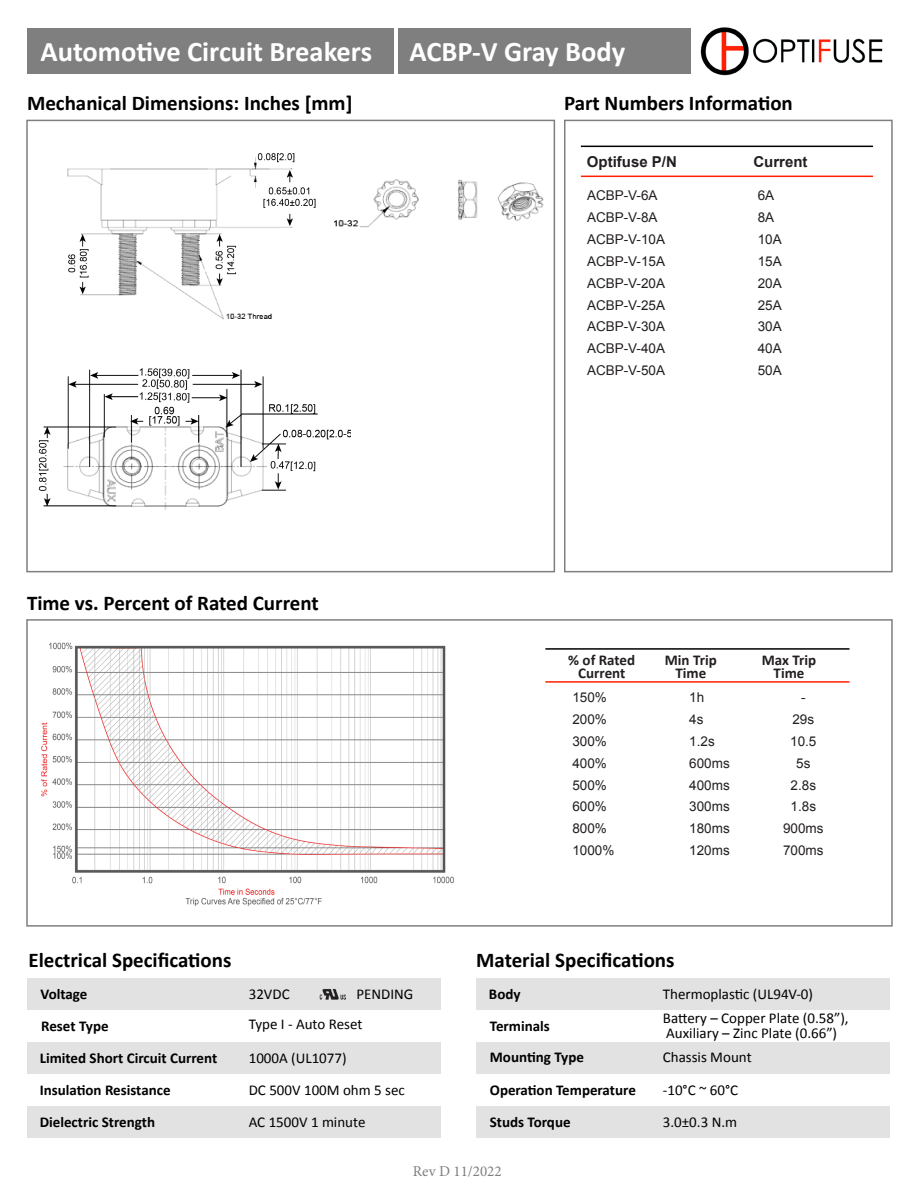
<style>
.page{position:relative;width:918px;height:1188px;background:#fff}
.page>*{position:absolute;margin:0;border:0;box-sizing:border-box;transform-origin:0 0}
.t1{font:700 28.5px "Calibri";color:#fff}
.t2{font:700 21px "Calibri";color:#000}
.t3{font:15px "Calibri";color:#000}
.t4{font:700 15px "Calibri";color:#000}
.t5{font:700 15px/13.5px "Calibri";color:#231f20;text-align:center}
.t6{font:700 15px "Arial";color:#231f20}
.t7{font:15px "Minion Pro";color:#7f7f7f}
.t8{font:13.5px "Arial";color:#231f20}
</style>
<div class="page">
<img style="left:701px;top:27px;width:182px;height:49px">
<div style="left:26px;top:120px;width:529px;height:452px;border:2px solid #7f7f7f"></div>
<div style="left:564px;top:120px;width:329px;height:452px;border:2px solid #7f7f7f"></div>
<div style="left:27px;top:978px;width:414px;height:32px;background:#e2e2e2"></div>
<div style="left:476px;top:978px;width:414px;height:32px;background:#e2e2e2"></div>
<div style="left:27px;top:1042px;width:414px;height:32px;background:#e2e2e2"></div>
<div style="left:476px;top:1042px;width:414px;height:32px;background:#e2e2e2"></div>
<div style="left:27px;top:1107px;width:414px;height:31px;background:#e2e2e2"></div>
<div style="left:476px;top:1107px;width:414px;height:31px;background:#e2e2e2"></div>
<hr style="left:581px;top:176px;width:292px;height:1px;background:#ff2100">
<hr style="left:581px;top:146px;width:292px;height:1px;background:#000">
<div style="left:27px;top:29px;width:366px;height:45px;background:#7f7f7f"></div>
<div style="left:399px;top:28px;width:292px;height:46px;background:#7f7f7f"></div>
<img style="left:319px;top:989px;width:28px;height:11px">
<img style="left:67px;top:153px;width:249px;height:167px">
<img style="left:38px;top:368px;width:313px;height:142px">
<img style="left:334px;top:179px;width:210px;height:49px">
<div style="left:26px;top:619px;width:867px;height:308px;border:2px solid #7f7f7f"></div>
<hr style="left:545px;top:681px;width:305px;height:2px;background:#ff2100">
<hr style="left:545px;top:648px;width:305px;height:2px;background:#000">
<img style="left:41px;top:642px;width:413px;height:264px">
<p class="t1" style="left:40px;top:31px;width:333px">Automotive Circuit Breakers</p>
<p class="t1" style="left:409px;top:31px;width:217px">ACBP-V Gray Body</p>
<p class="t2" style="left:27px;top:88px;width:327px">Mechanical Dimensions: Inches [mm]</p>
<p class="t2" style="left:564px;top:88px;width:230px">Part Numbers Information</p>
<p class="t2" style="left:27px;top:588px;width:293px">Time vs. Percent of Rated Current</p>
<p class="t6" style="left:587px;top:152px;width:92px">Optifuse P/N</p>
<p class="t6" style="left:753px;top:152px;width:56px">Current</p>
<p class="t8" style="left:587px;top:187px;width:72px">ACBP-V-6A</p>
<p class="t8" style="left:758px;top:187px;width:18px">6A</p>
<p class="t8" style="left:587px;top:209px;width:72px">ACBP-V-8A</p>
<p class="t8" style="left:758px;top:209px;width:18px">8A</p>
<p class="t8" style="left:587px;top:231px;width:80px">ACBP-V-10A</p>
<p class="t8" style="left:758px;top:231px;width:26px">10A</p>
<p class="t8" style="left:587px;top:252px;width:80px">ACBP-V-15A</p>
<p class="t8" style="left:758px;top:252px;width:26px">15A</p>
<p class="t8" style="left:587px;top:274px;width:80px">ACBP-V-20A</p>
<p class="t8" style="left:758px;top:274px;width:26px">20A</p>
<p class="t8" style="left:587px;top:296px;width:80px">ACBP-V-25A</p>
<p class="t8" style="left:758px;top:296px;width:26px">25A</p>
<p class="t8" style="left:587px;top:318px;width:80px">ACBP-V-30A</p>
<p class="t8" style="left:758px;top:318px;width:26px">30A</p>
<p class="t8" style="left:587px;top:340px;width:80px">ACBP-V-40A</p>
<p class="t8" style="left:758px;top:340px;width:26px">40A</p>
<p class="t8" style="left:587px;top:361px;width:80px">ACBP-V-50A</p>
<p class="t8" style="left:758px;top:361px;width:26px">50A</p>
<p class="t5" style="left:568px;top:653px;width:68px">% of Rated<br>Current</p>
<p class="t5" style="left:665px;top:653px;width:53px">Min Trip<br>Time</p>
<p class="t5" style="left:762px;top:653px;width:56px">Max Trip</p>
<p class="t5" style="left:774px;top:666px;width:32px">Time</p>
<p class="t8" style="left:572px;top:689px;width:36px">150%</p>
<p class="t8" style="left:689px;top:689px;width:17px">1h</p>
<p class="t8" style="left:801px;top:689px;width:6px">-</p>
<p class="t8" style="left:572px;top:711px;width:36px">200%</p>
<p class="t8" style="left:689px;top:711px;width:16px">4s</p>
<p class="t8" style="left:792px;top:711px;width:23px">29s</p>
<p class="t8" style="left:572px;top:732px;width:36px">300%</p>
<p class="t8" style="left:689px;top:732px;width:27px">1.2s</p>
<p class="t8" style="left:790px;top:732px;width:28px">10.5</p>
<p class="t8" style="left:572px;top:754px;width:36px">400%</p>
<p class="t8" style="left:689px;top:754px;width:42px">600ms</p>
<p class="t8" style="left:796px;top:754px;width:16px">5s</p>
<p class="t8" style="left:572px;top:776px;width:36px">500%</p>
<p class="t8" style="left:689px;top:776px;width:42px">400ms</p>
<p class="t8" style="left:791px;top:776px;width:27px">2.8s</p>
<p class="t8" style="left:572px;top:798px;width:36px">600%</p>
<p class="t8" style="left:689px;top:798px;width:42px">300ms</p>
<p class="t8" style="left:791px;top:798px;width:27px">1.8s</p>
<p class="t8" style="left:572px;top:820px;width:36px">800%</p>
<p class="t8" style="left:689px;top:820px;width:42px">180ms</p>
<p class="t8" style="left:783px;top:820px;width:42px">900ms</p>
<p class="t8" style="left:572px;top:842px;width:44px">1000%</p>
<p class="t8" style="left:689px;top:842px;width:42px">120ms</p>
<p class="t8" style="left:783px;top:842px;width:42px">700ms</p>
<p class="t2" style="left:28px;top:945px;width:205px">Electrical Specifications</p>
<p class="t2" style="left:476px;top:946px;width:200px">Material Specifications</p>
<p class="t3" style="left:663px;top:984px;width:152px">Thermoplastic (UL94V-0)</p>
<p class="t3" style="left:663px;top:1009px;width:187px">Battery – Copper Plate (0.58”),</p>
<p class="t3" style="left:666px;top:1024px;width:172px">Auxiliary – Zinc Plate (0.66”)</p>
<p class="t3" style="left:663px;top:1048px;width:90px">Chassis Mount</p>
<p class="t3" style="left:663px;top:1081px;width:77px">-10°C ~ 60°C</p>
<p class="t4" style="left:40px;top:983px;width:48px">Voltage</p>
<p class="t4" style="left:489px;top:983px;width:33px">Body</p>
<p class="t4" style="left:41px;top:1016px;width:69px">Reset Type</p>
<p class="t3" style="left:249px;top:984px;width:42px">32VDC</p>
<p class="t3" style="left:356px;top:984px;width:58px">PENDING</p>
<p class="t3" style="left:249px;top:1015px;width:115px">Type I - Auto Reset</p>
<p class="t4" style="left:490px;top:1016px;width:62px">Terminals</p>
<p class="t4" style="left:490px;top:1047px;width:96px">Mounting Type</p>
<p class="t4" style="left:490px;top:1080px;width:148px">Operation Temperature</p>
<p class="t3" style="left:249px;top:1049px;width:99px">1000A (UL1077)</p>
<p class="t3" style="left:249px;top:1081px;width:158px">DC 500V 100M ohm 5 sec</p>
<p class="t3" style="left:249px;top:1113px;width:118px">AC 1500V 1 minute</p>
<p class="t4" style="left:40px;top:1048px;width:179px">Limited Short Circuit Current</p>
<p class="t4" style="left:40px;top:1080px;width:132px">Insulation Resistance</p>
<p class="t4" style="left:40px;top:1111px;width:117px">Dielectric Strength</p>
<p class="t4" style="left:490px;top:1111px;width:82px">Studs Torque</p>
<p class="t3" style="left:663px;top:1113px;width:76px">3.0±0.3 N.m</p>
<p class="t7" style="left:413px;top:1162px;width:90px">Rev D 11/2022</p>
</div>
